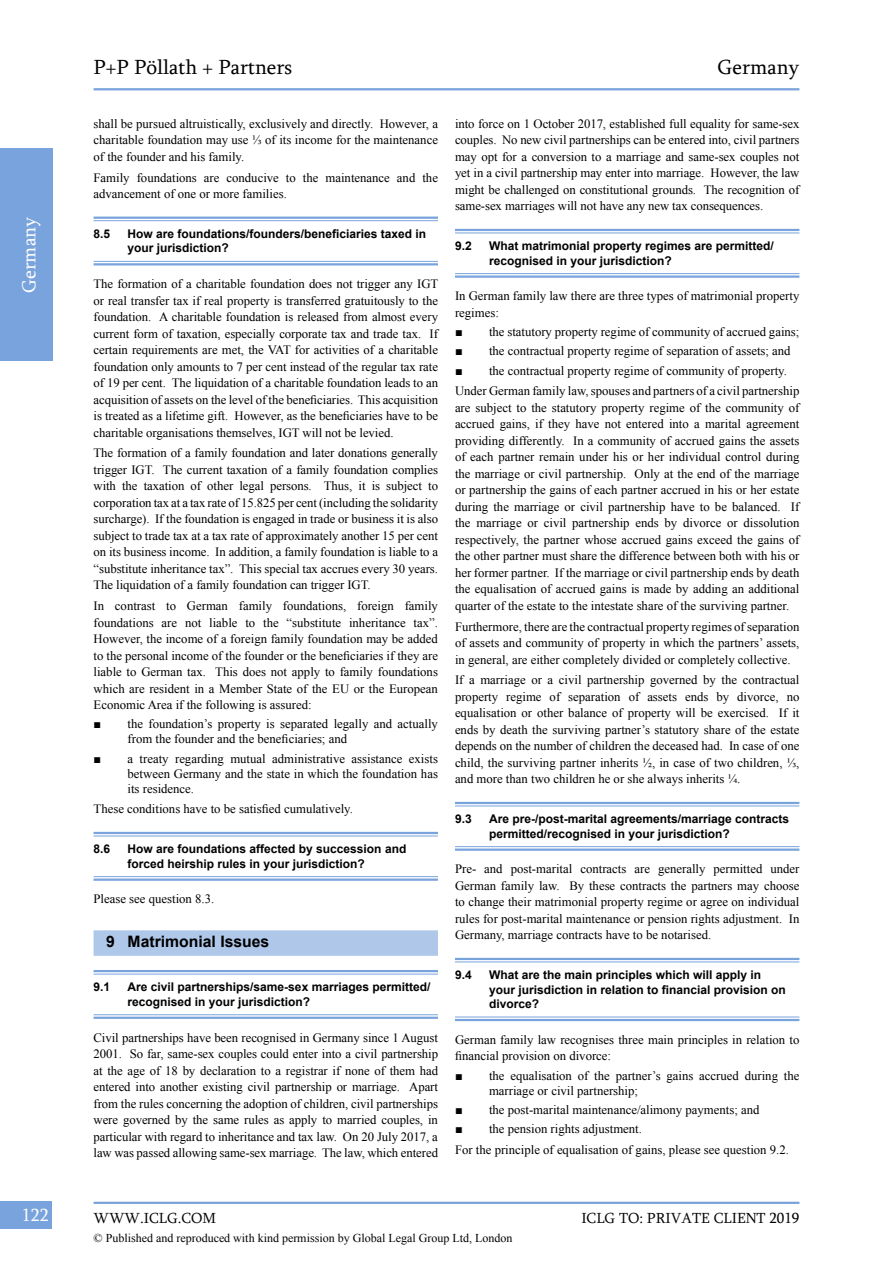
<style>
.page{position:relative;width:893px;height:1263px;background:#fff}
.page>*{position:absolute;margin:0;border:0;box-sizing:border-box;transform-origin:0 0}
.t1{font:21px "Sylfaen";color:#000}
.t2{font:19.5px "Sylfaen";color:#fff}
.t3{font:18px "Sylfaen";color:#fff}
.t4{font:700 15.75px "Arial";color:#000}
.t5{font:15px "Sylfaen";color:#000}
.t6{font:12.75px/16.5px "Times New Roman";color:#000;text-align:justify}
.t7{font:700 12px/14.4px "Arial";color:#000}
.t8{font:12px "Times New Roman";color:#000}
</style>
<div class="page">
<div style="left:0;top:1201px;width:52px;height:28px;background:#79a3dc"></div>
<hr style="left:94px;top:1202px;width:705px;height:2px;background:#79a3dc">
<div style="left:0;top:148px;width:53px;height:213px;background:#79a3dc"></div>
<hr style="left:94px;top:88px;width:705px;height:2px;background:#79a3dc">
<hr style="left:94px;top:217px;width:344px;height:2px;background:#79a3dc">
<hr style="left:94px;top:220px;width:344px;height:1px;background:#79a3dc">
<hr style="left:94px;top:261px;width:344px;height:1px;background:#79a3dc">
<hr style="left:94px;top:263px;width:344px;height:2px;background:#79a3dc">
<hr style="left:94px;top:832px;width:344px;height:2px;background:#79a3dc">
<hr style="left:94px;top:836px;width:344px;height:1px;background:#79a3dc">
<hr style="left:94px;top:876px;width:344px;height:1px;background:#79a3dc">
<hr style="left:94px;top:878px;width:344px;height:3px;background:#79a3dc">
<div style="left:94px;top:930px;width:344px;height:26px;background:#afc8ea"></div>
<hr style="left:94px;top:970px;width:344px;height:2px;background:#79a3dc">
<hr style="left:94px;top:974px;width:344px;height:1px;background:#79a3dc">
<hr style="left:94px;top:1014px;width:344px;height:1px;background:#79a3dc">
<hr style="left:94px;top:1017px;width:344px;height:2px;background:#79a3dc">
<hr style="left:455px;top:229px;width:344px;height:2px;background:#79a3dc">
<hr style="left:455px;top:233px;width:344px;height:1px;background:#79a3dc">
<hr style="left:455px;top:273px;width:344px;height:1px;background:#79a3dc">
<hr style="left:455px;top:275px;width:344px;height:3px;background:#79a3dc">
<hr style="left:455px;top:802px;width:344px;height:2px;background:#79a3dc">
<hr style="left:455px;top:806px;width:344px;height:1px;background:#79a3dc">
<hr style="left:455px;top:846px;width:344px;height:1px;background:#79a3dc">
<hr style="left:455px;top:848px;width:344px;height:3px;background:#79a3dc">
<hr style="left:455px;top:958px;width:344px;height:2px;background:#79a3dc">
<hr style="left:455px;top:961px;width:344px;height:1px;background:#79a3dc">
<hr style="left:455px;top:1017px;width:344px;height:1px;background:#79a3dc">
<hr style="left:455px;top:1019px;width:344px;height:2px;background:#79a3dc">
<h2 class="t2" style="left:16px;top:293px;width:78px;rotate:-90deg">Germany</h2>
<h1 class="t1" style="left:94px;top:53px;width:200px">P+P Pöllath + Partners</h1>
<h1 class="t1" style="left:718px;top:53px;width:83px">Germany</h1>
<p class="t6" style="left:94px;top:115px;width:346px">shall be pursued altruistically, exclusively and directly. However, a charitable foundation may use ⅓ of its income for the maintenance of the founder and his family.</p>
<p class="t6" style="left:94px;top:169px;width:346px">Family foundations are conducive to the maintenance and the advancement of one or more families.</p>
<p class="t7" style="left:94px;top:227px;width:18px">8.5</p>
<p class="t7" style="left:128px;top:227px;width:300px">How are foundations/founders/beneficiaries taxed in your jurisdiction?</p>
<p class="t6" style="left:94px;top:275px;width:346px">The formation of a charitable foundation does not trigger any IGT or real transfer tax if real property is transferred gratuitously to the foundation. A charitable foundation is released from almost every current form of taxation, especially corporate tax and trade tax. If certain requirements are met, the VAT for activities of a charitable foundation only amounts to 7 per cent instead of the regular tax rate of 19 per cent. The liquidation of a charitable foundation leads to an acquisition of assets on the level of the beneficiaries. This acquisition is treated as a lifetime gift. However, as the beneficiaries have to be charitable organisations themselves, IGT will not be levied.</p>
<p class="t6" style="left:94px;top:444px;width:346px">The formation of a family foundation and later donations generally trigger IGT. The current taxation of a family foundation complies with the taxation of other legal persons. Thus, it is subject to corporation tax at a tax rate of 15.825 per cent (including the solidarity surcharge). If the foundation is engaged in trade or business it is also subject to trade tax at a tax rate of approximately another 15 per cent on its business income. In addition, a family foundation is liable to a “substitute inheritance tax”. This special tax accrues every 30 years.<br>The liquidation of a family foundation can trigger IGT.</p>
<p class="t6" style="left:94px;top:597px;width:346px">In contrast to German family foundations, foreign family foundations are not liable to the “substitute inheritance tax”.<br>However, the income of a foreign family foundation may be added to the personal income of the founder or the beneficiaries if they are liable to German tax. This does not apply to family foundations which are resident in a Member State of the EU or the European Economic Area if the following is assured:</p>
<p class="t6" style="left:128px;top:716px;width:312px;line-height:15px;text-indent:-34px">■ the foundation’s property is separated legally and actually from the founder and the beneficiaries; and</p>
<p class="t6" style="left:128px;top:750px;width:312px;line-height:15px;text-indent:-34px">■ a treaty regarding mutual administrative assistance exists between Germany and the state in which the foundation has its residence.</p>
<p class="t6" style="left:94px;top:800px;width:261px">These conditions have to be satisfied cumulatively.</p>
<p class="t7" style="left:94px;top:842px;width:18px">8.6</p>
<p class="t7" style="left:128px;top:842px;width:280px">How are foundations affected by succession and forced heirship rules in your jurisdiction?</p>
<p class="t6" style="left:94px;top:890px;width:122px">Please see question 8.3.</p>
<p class="t4" style="left:106px;top:931px;width:165px">9 Matrimonial Issues</p>
<p class="t7" style="left:94px;top:980px;width:18px">9.1</p>
<p class="t7" style="left:128px;top:980px;width:304px">Are civil partnerships/same-sex marriages permitted/ recognised in your jurisdiction?</p>
<p class="t6" style="left:94px;top:1028px;width:346px">Civil partnerships have been recognised in Germany since 1 August 2001. So far, same-sex couples could enter into a civil partnership at the age of 18 by declaration to a registrar if none of them had entered into another existing civil partnership or marriage. Apart from the rules concerning the adoption of children, civil partnerships were governed by the same rules as apply to married couples, in particular with regard to inheritance and tax law. On 20 July 2017, a law was passed allowing same-sex marriage. The law, which entered</p>
<p class="t6" style="left:455px;top:115px;width:346px">into force on 1 October 2017, established full equality for same-sex couples. No new civil partnerships can be entered into, civil partners may opt for a conversion to a marriage and same-sex couples not yet in a civil partnership may enter into marriage. However, the law might be challenged on constitutional grounds. The recognition of same-sex marriages will not have any new tax consequences.</p>
<p class="t7" style="left:455px;top:239px;width:18px">9.2</p>
<p class="t7" style="left:489px;top:239px;width:286px">What matrimonial property regimes are permitted/ recognised in your jurisdiction?</p>
<p class="t6" style="left:455px;top:287px;width:346px">In German family law there are three types of matrimonial property regimes:</p>
<p class="t6" style="left:455px;top:323px;width:346px">■ the statutory property regime of community of accrued gains;</p>
<p class="t6" style="left:455px;top:342px;width:337px">■ the contractual property regime of separation of assets; and</p>
<p class="t6" style="left:455px;top:360px;width:346px;line-height:20.7px">■ the contractual property regime of community of property.<br>Under German family law, spouses and partners of a civil partnership</p>
<p class="t6" style="left:455px;top:399px;width:346px">are subject to the statutory property regime of the community of accrued gains, if they have not entered into a marital agreement providing differently. In a community of accrued gains the assets of each partner remain under his or her individual control during the marriage or civil partnership. Only at the end of the marriage or partnership the gains of each partner accrued in his or her estate during the marriage or civil partnership have to be balanced. If the marriage or civil partnership ends by divorce or dissolution respectively, the partner whose accrued gains exceed the gains of the other partner must share the difference between both with his or her former partner. If the marriage or civil partnership ends by death the equalisation of accrued gains is made by adding an additional quarter of the estate to the intestate share of the surviving partner.</p>
<p class="t6" style="left:455px;top:618px;width:346px">Furthermore, there are the contractual property regimes of separation of assets and community of property in which the partners’ assets, in general, are either completely divided or completely collective.</p>
<p class="t6" style="left:455px;top:671px;width:346px">If a marriage or a civil partnership governed by the contractual property regime of separation of assets ends by divorce, no equalisation or other balance of property will be exercised. If it ends by death the surviving partner’s statutory share of the estate depends on the number of children the deceased had. In case of one child, the surviving partner inherits ½, in case of two children, ⅓, and more than two children he or she always inherits ¼.</p>
<p class="t7" style="left:455px;top:812px;width:18px">9.3</p>
<p class="t7" style="left:489px;top:812px;width:302px">Are pre-/post-marital agreements/marriage contracts permitted/recognised in your jurisdiction?</p>
<p class="t6" style="left:455px;top:860px;width:346px">Pre- and post-marital contracts are generally permitted under German family law. By these contracts the partners may choose to change their matrimonial property regime or agree on individual rules for post-marital maintenance or pension rights adjustment. In Germany, marriage contracts have to be notarised.</p>
<p class="t7" style="left:455px;top:968px;width:18px">9.4</p>
<p class="t7" style="left:489px;top:968px;width:298px">What are the main principles which will apply in your jurisdiction in relation to financial provision on divorce?</p>
<p class="t6" style="left:455px;top:1031px;width:346px">German family law recognises three main principles in relation to financial provision on divorce:</p>
<p class="t6" style="left:489px;top:1067px;width:312px;line-height:15px;text-indent:-34px">■ the equalisation of the partner’s gains accrued during the marriage or civil partnership;</p>
<p class="t6" style="left:455px;top:1101px;width:306px">■ the post-marital maintenance/alimony payments; and</p>
<p class="t6" style="left:455px;top:1118px;width:335px;line-height:20.7px">■ the pension rights adjustment.<br>For the principle of equalisation of gains, please see question 9.2.</p>
<h3 class="t3" style="left:22px;top:1202px;width:29px">122</h3>
<p class="t5" style="left:94px;top:1208px;width:124px">WWW.ICLG.COM</p>
<p class="t5" style="left:581px;top:1208px;width:220px">ICLG TO: PRIVATE CLIENT 2019</p>
<p class="t8" style="left:94px;top:1229px;width:420px">© Published and reproduced with kind permission by Global Legal Group Ltd, London</p>
</div>
